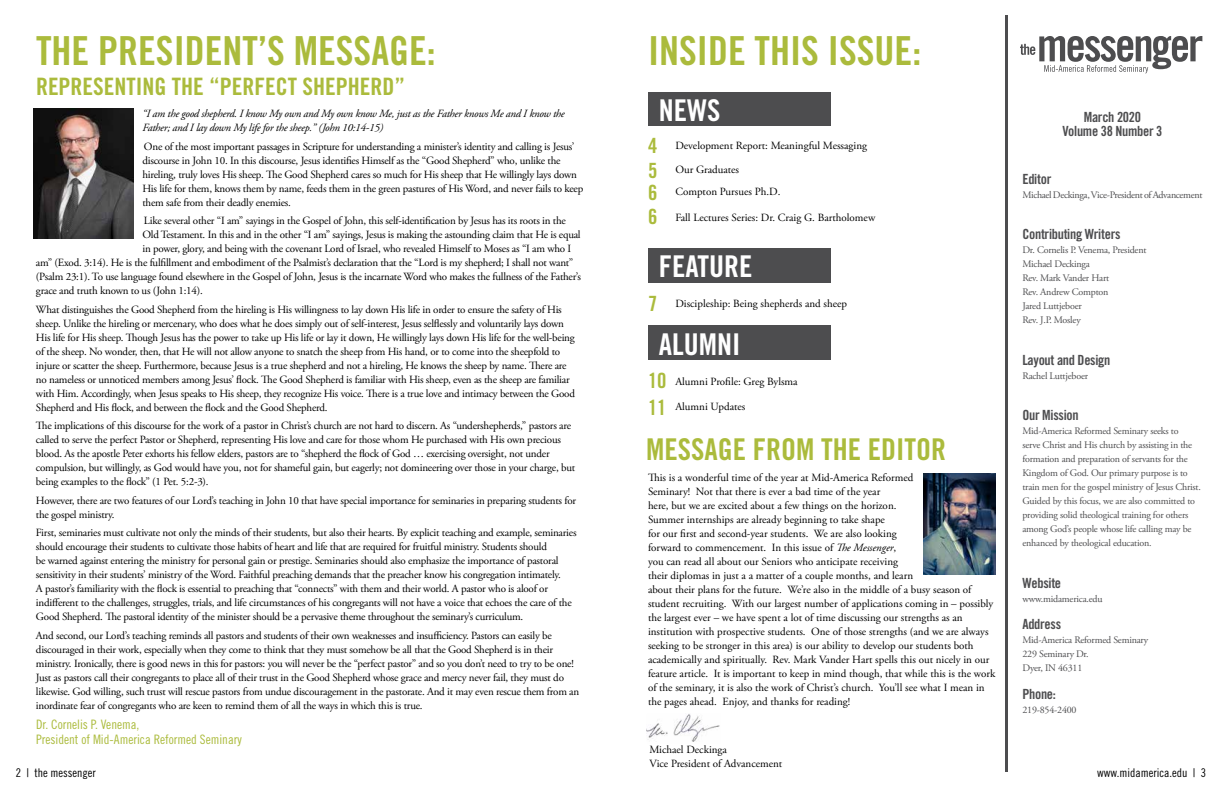
<style>
.page{position:relative;width:1224px;height:792px;background:#fff}
.page>*{position:absolute;margin:0;border:0;box-sizing:border-box;transform-origin:0 0}
.t1{font:40px "Trade Gothic LT Std Bd Cn 20";color:#abbb3c}
.t2{font:30px "Trade Gothic LT Std Bd Cn 20";color:#abbb3c}
.t3{font:30px "Trade Gothic LT Std Bd Cn 20";color:#fff}
.t4{font:24px "Trade Gothic LT Std Bd Cn 20";color:#abbb3c}
.t5{font:21px/24.7px "Trade Gothic LT Std Bd Cn 20";color:#abbb3c}
.t6{font:14px/14px "Trade Gothic LT Std Bd Cn 20";letter-spacing:-.02em;color:#4d4d4f;text-align:center}
.t7{font:13px/15.6px "Trade Gothic LT Std Cn 18";color:#abbb3c}
.t8{font:12px "Trade Gothic LT Std Cn 18";color:#000}
.t9{font:11px/14px "Adobe Garamond Pro";letter-spacing:-.02em;color:#000}
.t10{font:11px/14px "Adobe Garamond Pro";color:#000}
.t11{font:italic 11px/14px "Adobe Garamond Pro";letter-spacing:-.02em;color:#000}
.t12{font:10px/14px "Adobe Garamond Pro";letter-spacing:-.02em;color:#4d4d4f}
.s1{font-style:italic}
</style>
<div class="page">
<hr style="left:1006px;top:15px;width:2px;height:757px;background:#4d4d4f">
<svg style="left:1020px;top:36px;width:182px;height:37px"></svg>
<div style="left:648px;top:92px;width:183px;height:34px;background:#4d4d4f"></div>
<div style="left:648px;top:248px;width:183px;height:35px;background:#4d4d4f"></div>
<div style="left:648px;top:325px;width:183px;height:35px;background:#4d4d4f"></div>
<img style="left:34px;top:109px;width:99px;height:130px">
<img style="left:923px;top:473px;width:73px;height:101px">
<img style="left:646px;top:714px;width:74px;height:28px">
<h1 class="t1" style="left:36px;top:26px;width:401px">THE PRESIDENT’S MESSAGE:</h1>
<h3 class="t4" style="left:36px;top:72px;width:371px">REPRESENTING THE “PERFECT SHEPHERD”</h3>
<h1 class="t1" style="left:648px;top:26px;width:275px">INSIDE THIS ISSUE:</h1>
<h2 class="t3" style="left:659px;top:92px;width:63px">NEWS</h2>
<p class="t11" style="left:142px;top:107px;width:424px">“I am the good shepherd. I know My own and My own know Me, just as the Father knows Me and I know the<br>Father; and I lay down My life for the sheep.” (John 10:14-15)</p>
<p class="t9" style="left:142px;top:140px;width:442px">One of the most important passages in Scripture for understanding a minister’s identity and calling is Jesus’ discourse in John 10. In this discourse, Jesus identifies Himself as the “Good Shepherd” who, unlike the hireling, truly loves His sheep. The Good Shepherd cares so much for His sheep that He willingly lays down His life for them, knows them by name, feeds them in the green pastures of His Word, and never fails to keep them safe from their deadly enemies.</p>
<p class="t9" style="left:144px;top:214px;width:423px">Like several other “I am” sayings in the Gospel of John, this self-identification by Jesus has its roots in the</p>
<p class="t9" style="left:142px;top:228px;width:440px">Old Testament. In this and in the other “I am” sayings, Jesus is making the astounding claim that He is equal</p>
<p class="t9" style="left:142px;top:242px;width:430px">in power, glory, and being with the covenant Lord of Israel, who revealed Himself to Moses as “I am who I</p>
<p class="t9" style="left:36px;top:256px;width:539px">am” (Exod. 3:14). He is the fulfillment and embodiment of the Psalmist’s declaration that the “Lord is my shepherd; I shall not want”</p>
<p class="t9" style="left:36px;top:270px;width:547px">(Psalm 23:1). To use language found elsewhere in the Gospel of John, Jesus is the incarnate Word who makes the fullness of the Father’s</p>
<p class="t9" style="left:36px;top:284px;width:168px">grace and truth known to us (John 1:14).</p>
<p class="t9" style="left:36px;top:303px;width:540px">What distinguishes the Good Shepherd from the hireling is His willingness to lay down His life in order to ensure the safety of His sheep. Unlike the hireling or mercenary, who does what he does simply out of self-interest, Jesus selflessly and voluntarily lays down His life for His sheep. Though Jesus has the power to take up His life or lay it down, He willingly lays down His life for the well-being of the sheep. No wonder, then, that He will not allow anyone to snatch the sheep from His hand, or to come into the sheepfold to injure or scatter the sheep. Furthermore, because Jesus is a true shepherd and not a hireling, He knows the sheep by name. There are no nameless or unnoticed members among Jesus’ flock. The Good Shepherd is familiar with His sheep, even as the sheep are familiar with Him. Accordingly, when Jesus speaks to His sheep, they recognize His voice. There is a true love and intimacy between the Good Shepherd and His flock, and between the flock and the Good Shepherd.</p>
<p class="t9" style="left:36px;top:419px;width:541px">The implications of this discourse for the work of a pastor in Christ’s church are not hard to discern. As “undershepherds,” pastors are called to serve the perfect Pastor or Shepherd, representing His love and care for those whom He purchased with His own precious blood. As the apostle Peter exhorts his fellow elders, pastors are to “shepherd the flock of God … exercising oversight, not under compulsion, but willingly, as God would have you, not for shameful gain, but eagerly; not domineering over those in your charge, but being examples to the flock” (1 Pet. 5:2-3).</p>
<p class="t9" style="left:36px;top:494px;width:542px">However, there are two features of our Lord’s teaching in John 10 that have special importance for seminaries in preparing students for the gospel ministry.</p>
<p class="t9" style="left:36px;top:526px;width:542px">First, seminaries must cultivate not only the minds of their students, but also their hearts. By explicit teaching and example, seminaries should encourage their students to cultivate those habits of heart and life that are required for fruitful ministry. Students should<br>be warned against entering the ministry for personal gain or prestige. Seminaries should also emphasize the importance of pastoral sensitivity in their students’ ministry of the Word. Faithful preaching demands that the preacher know his congregation intimately.<br>A pastor’s familiarity with the flock is essential to preaching that “connects” with them and their world. A pastor who is aloof or indifferent to the challenges, struggles, trials, and life circumstances of his congregants will not have a voice that echoes the care of the Good Shepherd. The pastoral identity of the minister should be a pervasive theme throughout the seminary’s curriculum.</p>
<p class="t9" style="left:36px;top:629px;width:545px">And second, our Lord’s teaching reminds all pastors and students of their own weaknesses and insufficiency. Pastors can easily be discouraged in their work, especially when they come to think that they must somehow be all that the Good Shepherd is in their ministry. Ironically, there is good news in this for pastors: you will never be the “perfect pastor” and so you don’t need to try to be one!<br>Just as pastors call their congregants to place all of their trust in the Good Shepherd whose grace and mercy never fail, they must do likewise. God willing, such trust will rescue pastors from undue discouragement in the pastorate. And it may even rescue them from an inordinate fear of congregants who are keen to remind them of all the ways in which this is true.</p>
<p class="t7" style="left:36px;top:716px;width:207px">Dr. Cornelis P. Venema,<br>President of Mid-America Reformed Seminary</p>
<p class="t6" style="left:1062px;top:110px;width:102px">March 2020<br>Volume 38 Number 3</p>
<h3 class="t5" style="left:648px;top:133px;width:11px">4<br>5</h3>
<h3 class="t5" style="left:648px;top:179px;width:11px">6<br>6</h3>
<p class="t10" style="left:675px;top:134px;width:193px;line-height:24px">Development Report: Meaningful Messaging<br>Our Graduates</p>
<p class="t10" style="left:675px;top:185px;width:107px">Compton Pursues Ph.D.</p>
<p class="t10" style="left:675px;top:211px;width:201px">Fall Lectures Series: Dr. Craig G. Bartholomew</p>
<p class="t6" style="left:1022px;top:172px;width:30px">Editor</p>
<p class="t12" style="left:1022px;top:188px;width:182px">Michael Deckinga, Vice-President of Advancement</p>
<p class="t6" style="left:1022px;top:227px;width:100px">Contributing Writers</p>
<p class="t12" style="left:1022px;top:243px;width:126px">Dr. Cornelis P. Venema, President<br>Michael Deckinga<br>Rev. Mark Vander Hart<br>Rev. Andrew Compton<br>Jared Luttjeboer<br>Rev. J.P. Mosley</p>
<p class="t6" style="left:1022px;top:353px;width:90px">Layout and Design</p>
<p class="t12" style="left:1022px;top:369px;width:67px">Rachel Luttjeboer</p>
<p class="t6" style="left:1022px;top:408px;width:58px">Our Mission</p>
<p class="t12" style="left:1022px;top:424px;width:180px">Mid-America Reformed Seminary seeks to<br>serve Christ and His church by assisting in the formation and preparation of servants for the Kingdom of God. Our primary purpose is to train men for the gospel ministry of Jesus Christ.<br>Guided by this focus, we are also committed to providing solid theological training for others among God’s people whose life calling may be enhanced by theological education.</p>
<p class="t6" style="left:1022px;top:576px;width:40px">Website</p>
<p class="t12" style="left:1022px;top:592px;width:82px">www.midamerica.edu</p>
<p class="t6" style="left:1022px;top:617px;width:40px">Address</p>
<p class="t12" style="left:1022px;top:633px;width:127px">Mid-America Reformed Seminary<br>229 Seminary Dr.<br>Dyer, IN 46311</p>
<p class="t6" style="left:1022px;top:687px;width:35px">Phone:</p>
<p class="t12" style="left:1022px;top:703px;width:56px">219-854-2400</p>
<h2 class="t3" style="left:659px;top:248px;width:95px">FEATURE</h2>
<h3 class="t5" style="left:648px;top:291px;width:11px">7</h3>
<p class="t10" style="left:675px;top:297px;width:173px">Discipleship: Being shepherds and sheep</p>
<h2 class="t3" style="left:659px;top:326px;width:83px">ALUMNI</h2>
<h3 class="t5" style="left:648px;top:367px;width:20px;line-height:26.8px">10<br>11</h3>
<p class="t10" style="left:675px;top:375px;width:124px">Alumni Profile: Greg Bylsma</p>
<p class="t10" style="left:675px;top:400px;width:71px">Alumni Updates</p>
<h2 class="t2" style="left:646px;top:431px;width:301px">MESSAGE FROM THE EDITOR</h2>
<p class="t10" style="left:648px;top:471px;width:349px">This is a wonderful time of the year at Mid-America Reformed<br>Seminary! Not that there is ever a bad time of the year<br>here, but we are excited about a few things on the horizon.<br>Summer internships are already beginning to take shape<br>for our first and second-year students. We are also looking<br>forward to commencement. In this issue of <span class="s1">The Messenger</span>,<br>you can read all about our Seniors who anticipate receiving<br>their diplomas in just a a matter of a couple months, and learn<br>about their plans for the future. We’re also in the middle of a busy season of student recruiting. With our largest number of applications coming in – possibly the largest ever – we have spent a lot of time discussing our strengths as an institution with prospective students. One of those strengths (and we are always seeking to be stronger in this area) is our ability to develop our students both academically and spiritually. Rev. Mark Vander Hart spells this out nicely in our feature article. It is important to keep in mind though, that while this is the work of the seminary, it is also the work of Christ’s church. You’ll see what I mean in the pages ahead. Enjoy, and thanks for reading!</p>
<p class="t10" style="left:649px;top:744px;width:134px;line-height:13.2px">Michael Deckinga<br>Vice President of Advancement</p>
<p class="t8" style="left:16px;top:765px;width:81px">2 | the messenger</p>
<p class="t8" style="left:1097px;top:765px;width:110px">www.midamerica.edu | 3</p>
</div>
